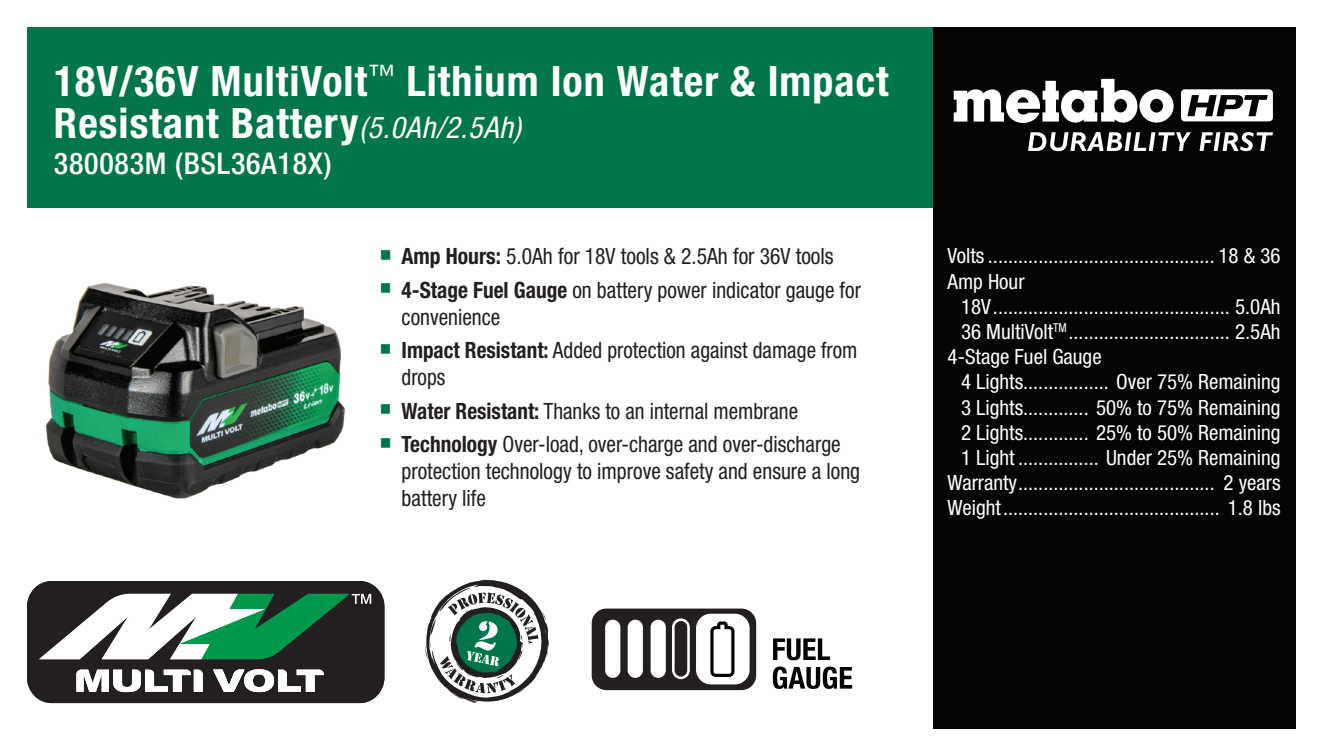
<style>
.page{position:relative;width:1323px;height:756px;background:#fff}
.page>*{position:absolute;margin:0;border:0;box-sizing:border-box;transform-origin:0 0}
.t1{font:700 condensed 42px/42px "Helvetica Neue LT Std";letter-spacing:.025em;color:#fff}
.t2{font:500 condensed 30px "Helvetica Neue LT Std";letter-spacing:.025em;color:#fff}
.t3{font:condensed 22.5px/27px "Helvetica Neue LT Std";color:#231f20;scale:.95 1}
.t4{font:condensed 22.5px/27px "Helvetica Neue LT Std";color:#231f20;scale:.94 1}
.t5{font:condensed 22.5px "Helvetica Neue LT Std";color:#231f20;scale:.96 1}
.t6{font:condensed 21px/25.2px "Helvetica Neue LT Std";color:#fff}
.s1{font-weight:400;font-style:italic;font-size:30px}
.s2{font-weight:700}
</style>
<div class="page">
<div style="left:27px;top:27px;width:906px;height:181px;background:#00764a"></div>
<div style="left:933px;top:27px;width:363px;height:702px;background:#040503"></div>
<svg style="left:425px;top:579px;width:124px;height:124px"></svg>
<div style="left:592px;top:609px;width:164px;height:81px;background:#231f20;border-radius:15px"></div>
<div style="left:696px;top:614px;width:54px;height:70px;background:#fff;border-radius:15px"></div>
<div style="left:605px;top:620px;width:15px;height:58px;background:#fff;border-radius:8px"></div>
<div style="left:628px;top:620px;width:15px;height:58px;background:#fff;border-radius:8px"></div>
<div style="left:651px;top:620px;width:15px;height:58px;background:#fff;border-radius:8px"></div>
<svg style="left:672px;top:618px;width:18px;height:61px"></svg>
<svg style="left:710px;top:621px;width:25px;height:56px"></svg>
<svg style="left:773px;top:638px;width:57px;height:22px"></svg>
<svg style="left:773px;top:667px;width:79px;height:22px"></svg>
<svg style="left:1181px;top:89px;width:92px;height:32px"></svg>
<svg style="left:954px;top:79px;width:220px;height:44px"></svg>
<svg style="left:1028px;top:132px;width:163px;height:19px"></svg>
<svg style="left:1200px;top:132px;width:73px;height:19px"></svg>
<img style="left:46px;top:283px;width:299px;height:216px">
<div style="left:27px;top:581px;width:357px;height:122px;background:#231f20;border-radius:25px"></div>
<svg style="left:39px;top:594px;width:332px;height:65px"></svg>
<svg style="left:76px;top:670px;width:127px;height:22px"></svg>
<svg style="left:213px;top:669px;width:111px;height:23px"></svg>
<h1 class="t1" style="left:54px;top:60px;width:836px">18V/36V MultiVolt<sup>™</sup> Lithium Ion Water &amp; Impact<br>Resistant Battery<span class="s1">(5.0Ah/2.5Ah)</span></h1>
<h2 class="t2" style="left:54px;top:146px;width:279px">380083M (BSL36A18X)</h2>
<p class="t5" style="left:380px;top:243px;width:474px"><sup>■</sup> <span class="s2">Amp Hours:</span> 5.0Ah for 18V tools &amp; 2.5Ah for 36V tools</p>
<p class="t3" style="left:402px;top:276px;width:485px;text-indent:-22px"><sup>■</sup> <span class="s2">4-Stage Fuel Gauge</span> on battery power indicator gauge for convenience</p>
<p class="t4" style="left:402px;top:337px;width:487px;text-indent:-22px"><sup>■</sup> <span class="s2">Impact Resistant:</span> Added protection against damage from drops</p>
<p class="t4" style="left:380px;top:397px;width:446px"><sup>■</sup> <span class="s2">Water Resistant:</span> Thanks to an internal membrane</p>
<p class="t3" style="left:402px;top:431px;width:484px;text-indent:-22px"><sup>■</sup> <span class="s2">Technology</span> Over-load, over-charge and over-discharge protection technology to improve safety and ensure a long battery life</p>
<p class="t6" style="left:948px;top:243px;width:334px">Volts ............................................. 18 &amp; 36<br>Amp Hour</p>
<p class="t6" style="left:961px;top:294px;width:321px">18V............................................... 5.0Ah</p>
<p class="t6" style="left:961px;top:319px;width:321px">36 MultiVolt<sup>TM</sup> ................................ 2.5Ah</p>
<p class="t6" style="left:948px;top:344px;width:156px">4-Stage Fuel Gauge</p>
<p class="t6" style="left:961px;top:369px;width:321px">4 Lights................. Over 75% Remaining</p>
<p class="t6" style="left:961px;top:394px;width:321px">3 Lights............. 50% to 75% Remaining</p>
<p class="t6" style="left:961px;top:420px;width:321px">2 Lights............. 25% to 50% Remaining</p>
<p class="t6" style="left:961px;top:445px;width:321px">1 Light ................ Under 25% Remaining</p>
<p class="t6" style="left:948px;top:470px;width:334px">Warranty....................................... 2 years</p>
<p class="t6" style="left:948px;top:495px;width:334px">Weight........................................... 1.8 lbs</p>
</div>
